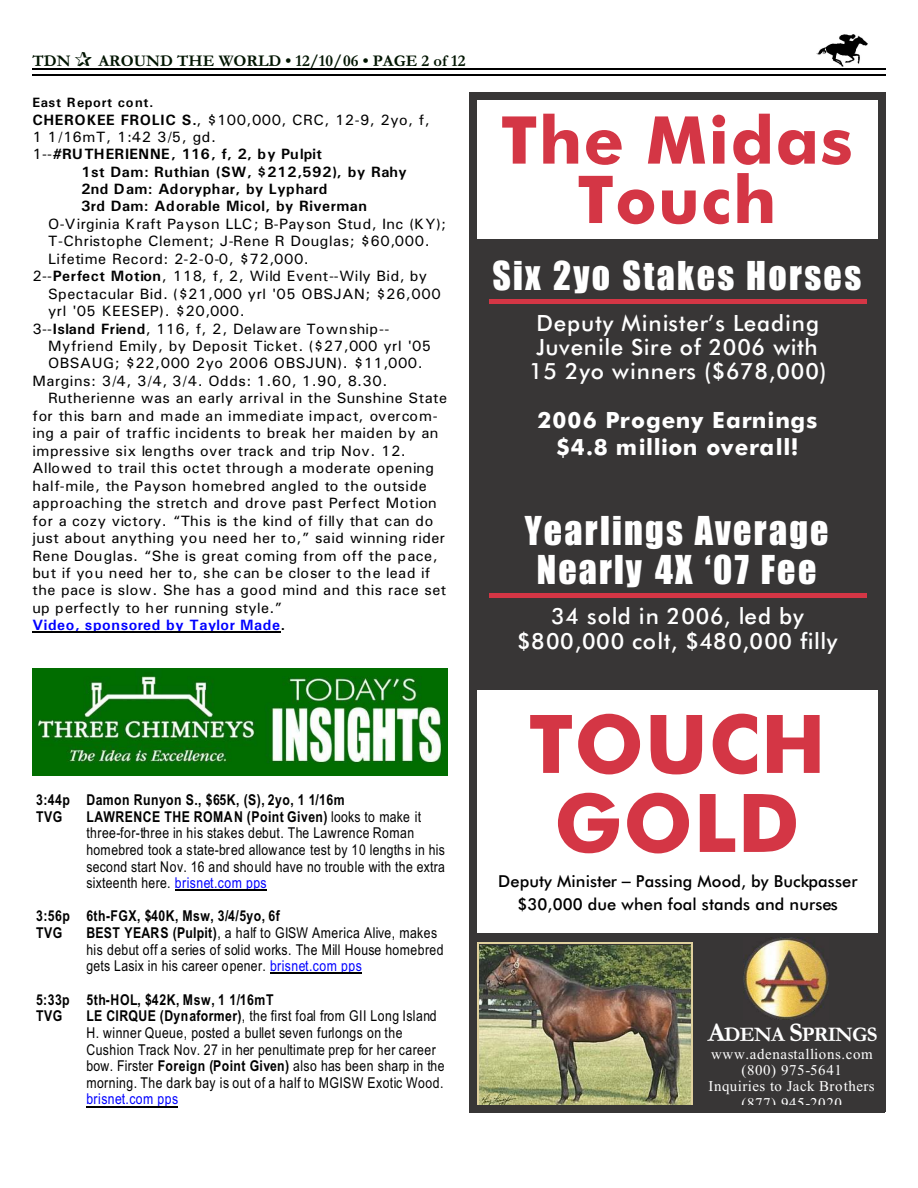
<style>
.page{position:relative;width:918px;height:1188px;background:#fff}
.page>*{position:absolute;margin:0;border:0;box-sizing:border-box;transform-origin:0 0}
.t1{font:700 81px/79.1px "Futura Md BT";letter-spacing:.01em;color:#d43645;text-align:center}
.t2{font:700 66px/59.4px "Futura Md BT";letter-spacing:.025em;color:#d43645;text-align:center}
.t3{font:40.5px/38.5px "Billboard";letter-spacing:.055em;color:#fff;text-align:center}
.t4{font:22.35px/24.3px "Futura Md BT";letter-spacing:.04em;color:#fff;text-align:center}
.t5{font:700 22.35px/27.2px "Futura Md BT";letter-spacing:.05em;color:#fff;text-align:center}
.t6{font:700 21px "Garamond";letter-spacing:-.04em;color:#fff}
.t7{font:16.5px/23.1px "Futura Md BT";letter-spacing:.005em;color:#000;text-align:center}
.t8{font:700 16.5px "Garamond";color:#001400}
.t9{font:15px "Univers";letter-spacing:.035em;color:#000}
.t10{font:15px/16.6px "Arial Narrow";letter-spacing:.03em;color:#000}
.t11{font:700 15px/16.5px "Arial Narrow";letter-spacing:.03em;color:#000}
.t12{font:700 15px "Univers";letter-spacing:.03em;color:#000}
.t13{font:15px/16.4px "Times New Roman";letter-spacing:.04em;color:#fff;text-align:center}
.t14{font:15px "Univers";letter-spacing:.06em;color:#000}
.t15{font:15px "Univers";letter-spacing:.01em;color:#000}
.t16{font:700 15px "Univers";letter-spacing:.01em;color:#000}
.t17{font:700 15px "Univers";letter-spacing:.04em;color:#00f}
.t18{font:15px "Arial Narrow";letter-spacing:.03em;color:#00f}
.t19{font:700 13.5px "Univers";letter-spacing:.045em;color:#000}
.s1{font-weight:700}
.s2{font-weight:400}
.s3{color:#000}
.s4{color:#00f}
.s5{font-size:27px}
</style>
<div class="page">
<img style="left:817px;top:35px;width:51px;height:31px">
<hr style="left:32px;top:68px;width:853px;height:1px;background:#000">
<hr style="left:32px;top:75px;width:853px;height:1px;background:#000">
<img style="left:32px;top:669px;width:416px;height:106px">
<hr style="left:175px;top:890px;width:91px;height:1px;background:#000">
<hr style="left:270px;top:973px;width:91px;height:1px;background:#000">
<hr style="left:86px;top:1106px;width:92px;height:1px;background:#000">
<hr style="left:32px;top:632px;width:249px;height:1px;background:#000">
<div style="left:470px;top:93px;width:415px;height:1019px;background:#383636"></div>
<div style="left:477px;top:100px;width:401px;height:138px;background:#fff"></div>
<hr style="left:489px;top:300px;width:378px;height:4px;background:#d43645">
<hr style="left:489px;top:594px;width:378px;height:4px;background:#d43645">
<img style="left:478px;top:946px;width:213px;height:159px">
<hr style="left:477px;top:943px;width:1px;height:167px;background:#e0d19e">
<hr style="left:691px;top:943px;width:2px;height:167px;background:#e0d19e">
<hr style="left:477px;top:943px;width:215px;height:1px;background:#e0d19e">
<div style="left:477px;top:690px;width:401px;height:243px;background:#fff"></div>
<img style="left:743px;top:937px;width:86px;height:83px">
<div style="left:470px;top:1105px;width:415px;height:7px;background:#383636"></div>
<p class="t8" style="left:32px;top:55px;width:40px">TDN</p>
<p class="t8" style="left:98px;top:55px;width:369px">AROUND THE WORLD • 12/10/06 • PAGE 2 of 12</p>
<p class="t19" style="left:32px;top:98px;width:123px">East Report cont.</p>
<p class="t9" style="left:32px;top:114px;width:399px"><span class="s1">CHEROKEE FROLIC S.</span>, $100,000, CRC, 12-9, 2yo, f,</p>
<p class="t9" style="left:32px;top:132px;width:185px">1 1/16mT, 1:42 3/5, gd.</p>
<p class="t16" style="left:32px;top:149px;width:291px"><span class="s2">1--</span>#RUTHERIENNE, 116, f, 2, by Pulpit</p>
<p class="t12" style="left:81px;top:166px;width:327px">1st Dam: Ruthian (SW, $212,592), by Rahy</p>
<p class="t12" style="left:81px;top:184px;width:248px">2nd Dam: Adoryphar, by Lyphard</p>
<p class="t12" style="left:81px;top:201px;width:287px">3rd Dam: Adorable Micol, by Riverman</p>
<p class="t9" style="left:48px;top:218px;width:400px">O-Virginia Kraft Payson LLC; B-Payson Stud, Inc (KY);</p>
<p class="t9" style="left:48px;top:236px;width:383px">T-Christophe Clement; J-Rene R Douglas; $60,000.</p>
<p class="t9" style="left:48px;top:253px;width:262px">Lifetime Record: 2-2-0-0, $72,000.</p>
<p class="t9" style="left:32px;top:271px;width:396px">2--<span class="s1">Perfect Motion</span>, 118, f, 2, Wild Event--Wily Bid, by</p>
<p class="t9" style="left:48px;top:288px;width:394px">Spectacular Bid. ($21,000 yrl '05 OBSJAN; $26,000</p>
<p class="t9" style="left:48px;top:306px;width:198px">yrl '05 KEESEP). $20,000.</p>
<p class="t9" style="left:32px;top:323px;width:358px">3--<span class="s1">Island Friend</span>, 116, f, 2, Delaware Township--</p>
<p class="t9" style="left:48px;top:341px;width:385px">Myfriend Emily, by Deposit Ticket. ($27,000 yrl '05</p>
<p class="t9" style="left:48px;top:358px;width:376px">OBSAUG; $22,000 2yo 2006 OBSJUN). $11,000.</p>
<p class="t9" style="left:32px;top:376px;width:357px">Margins: 3/4, 3/4, 3/4. Odds: 1.60, 1.90, 8.30.</p>
<p class="t9" style="left:48px;top:393px;width:401px">Rutherienne was an early arrival in the Sunshine State</p>
<p class="t14" style="left:32px;top:411px;width:407px">for this barn and made an immediate impact, overcom-</p>
<p class="t9" style="left:32px;top:428px;width:408px">ing a pair of traffic incidents to break her maiden by an</p>
<p class="t9" style="left:32px;top:445px;width:375px">impressive six lengths over track and trip Nov. 12.</p>
<p class="t9" style="left:32px;top:463px;width:403px">Allowed to trail this octet through a moderate opening</p>
<p class="t9" style="left:32px;top:480px;width:396px">half-mile, the Payson homebred angled to the outside</p>
<p class="t9" style="left:32px;top:498px;width:406px">approaching the stretch and drove past Perfect Motion</p>
<p class="t9" style="left:32px;top:515px;width:402px">for a cozy victory. “This is the kind of filly that can do</p>
<p class="t9" style="left:32px;top:533px;width:414px">just about anything you need her to,” said winning rider</p>
<p class="t9" style="left:32px;top:550px;width:407px">Rene Douglas. “She is great coming from off the pace,</p>
<p class="t15" style="left:32px;top:568px;width:400px">but if you need her to, she can be closer to the lead if</p>
<p class="t9" style="left:32px;top:585px;width:415px">the pace is slow. She has a good mind and this race set</p>
<p class="t9" style="left:32px;top:603px;width:251px">up perfectly to her running style.”</p>
<p class="t17" style="left:32px;top:620px;width:255px">Video, sponsored by Taylor Made<span class="s3">.</span></p>
<p class="t11" style="left:36px;top:793px;width:310px">3:44p Damon Runyon S., $65K, (S), 2yo, 1 1/16m<br>TVG</p>
<p class="t10" style="left:86px;top:809px;width:360px"><span class="s1">LAWRENCE THE ROMAN (Point Given)</span> looks to make it three-for-three in his stakes debut. The Lawrence Roman homebred took a state-bred allowance test by 10 lengths in his second start Nov. 16 and should have no trouble with the extra sixteenth here. <span class="s4">brisnet.com pps</span></p>
<p class="t11" style="left:36px;top:909px;width:245px">3:56p 6th-FGX, $40K, Msw, 3/4/5yo, 6f<br>TVG</p>
<p class="t10" style="left:86px;top:926px;width:359px"><span class="s1">BEST YEARS (Pulpit)</span>, a half to GISW America Alive, makes his debut off a series of solid works. The Mill House homebred gets Lasix in his career opener. <span class="s4">brisnet.com pps</span></p>
<p class="t11" style="left:36px;top:992px;width:239px">5:33p 5th-HOL, $42K, Msw, 1 1/16mT<br>TVG</p>
<p class="t10" style="left:86px;top:1009px;width:360px"><span class="s1">LE CIRQUE (Dynaformer)</span>, the first foal from GII Long Island H. winner Queue, posted a bullet seven furlongs on the Cushion Track Nov. 27 in her penultimate prep for her career bow. Firster <span class="s1">Foreign (Point Given)</span> also has been sharp in the morning. The dark bay is out of a half to MGISW Exotic Wood.</p>
<p class="t18" style="left:86px;top:1094px;width:93px">brisnet.com pps</p>
<h2 class="t2" style="left:501px;top:117px;width:353px">The Midas<br>Touch</h2>
<h3 class="t3" style="left:492px;top:257px;width:370px">Six 2yo Stakes Horses</h3>
<h3 class="t4" style="left:529px;top:313px;width:299px">Deputy Minister’s Leading<br>Juvenile Sire of 2006 with<br>15 2yo winners ($678,000)</h3>
<h3 class="t5" style="left:537px;top:409px;width:281px">2006 Progeny Earnings $4.8 million overall!</h3>
<h3 class="t3" style="left:525px;top:512px;width:305px">Yearlings Average<br>Nearly 4X ‘07 Fee</h3>
<h3 class="t4" style="left:517px;top:606px;width:321px">34 sold in 2006, led by $800,000 colt, $480,000 filly</h3>
<h1 class="t1" style="left:529px;top:712px;width:299px">TOUCH<br>GOLD</h1>
<p class="t7" style="left:498px;top:871px;width:361px">Deputy Minister Passing Mood, by Buckpasser $30,000 due when foal stands and nurses</p>
<h3 class="t6" style="left:708px;top:1027px;width:171px"><span class="s5">A</span>DENA <span class="s5">S</span>PRINGS</h3>
<p class="t13" style="left:709px;top:1047px;width:168px">www.adenastallions.com (800) 975-5641<br>Inquiries to Jack Brothers (877) 945-2020</p>
</div>
